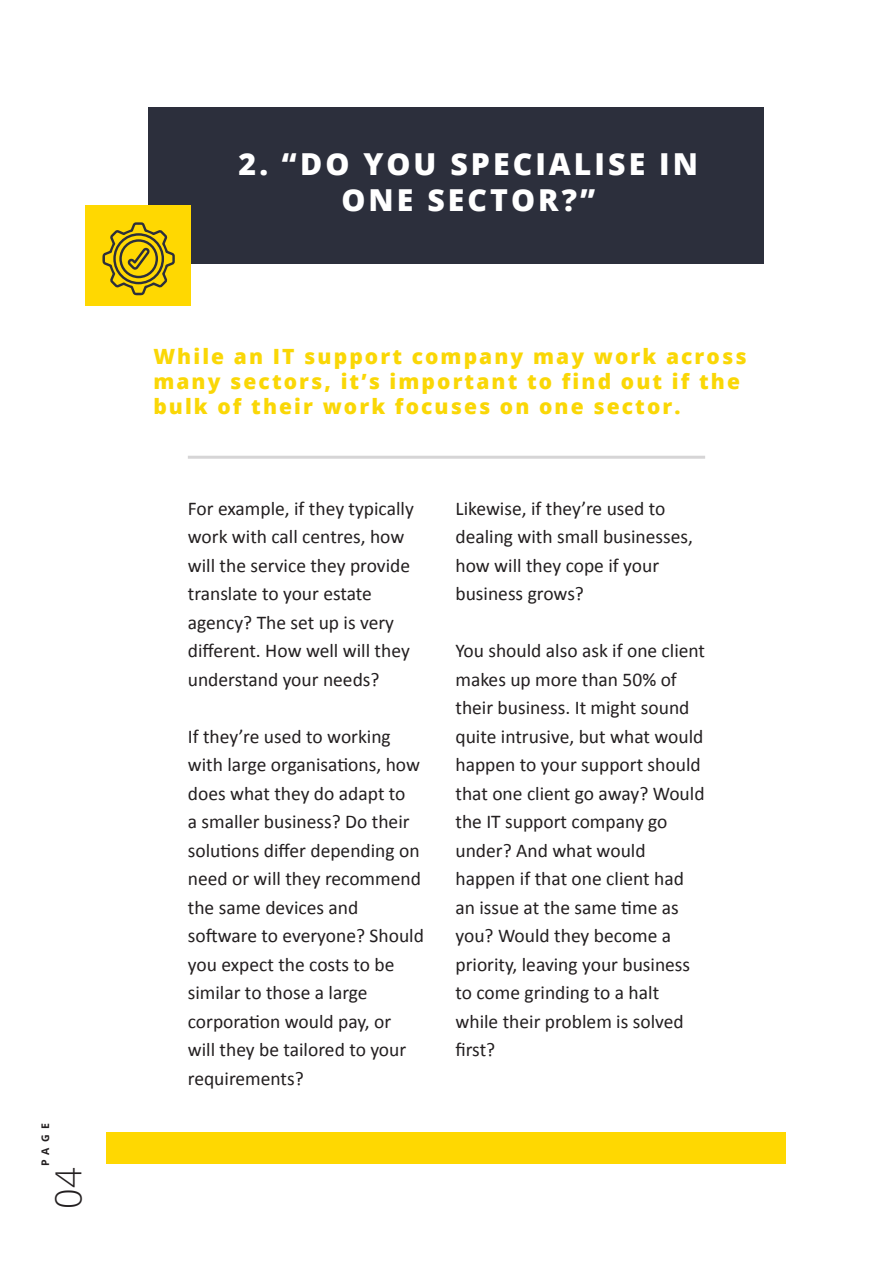
<style>
.page{position:relative;width:893px;height:1263px;background:#fff}
.page>*{position:absolute;margin:0;border:0;box-sizing:border-box;transform-origin:0 0}
.t1{font:300 36px "Open Sans";color:#231f20}
.t2{font:800 30.3px/36.3px "Open Sans";letter-spacing:.1em;color:#fff;text-align:center}
.t3{font:800 21px/25.2px "Open Sans";letter-spacing:.1em;color:#fad706}
.t4{font:19.5px/28.5px "Calibri";color:#231f20}
.t5{font:700 10.5px "Open Sans";color:#231f20}
</style>
<div class="page">
<div style="left:107px;top:1133px;width:679px;height:31px;background:#ffd801"></div>
<div style="left:148px;top:108px;width:616px;height:156px;background:#2c2f3c"></div>
<div style="left:85px;top:206px;width:106px;height:100px;background:#ffd801"></div>
<hr style="left:188px;top:456px;width:517px;height:3px;background:#d6d5d6">
<svg style="left:102px;top:222px;width:73px;height:73px"></svg>
<p class="t5" style="left:38px;top:1166px;width:45px;rotate:-90deg">PAGE</p>
<h1 class="t1" style="left:44px;top:1209px;width:43px;rotate:-90deg">04</h1>
<h2 class="t2" style="left:239px;top:144px;width:461px">2. “DO YOU SPECIALISE IN<br>ONE SECTOR?”</h2>
<p class="t3" style="left:153px;top:343px;width:595px">While an IT support company may work across many sectors, it’s important to find out if the bulk of their work focuses on one sector.</p>
<p class="t4" style="left:188px;top:494px;width:227px">For example, if they typically work with call centres, how will the service they provide translate to your estate agency? The set up is very different. How well will they understand your needs?</p>
<p class="t4" style="left:188px;top:722px;width:238px">If they’re used to working with large organisations, how does what they do adapt to<br>a smaller business? Do their solutions differ depending on need or will they recommend the same devices and software to everyone? Should you expect the costs to be similar to those a large corporation would pay, or<br>will they be tailored to your requirements?</p>
<p class="t4" style="left:455px;top:494px;width:239px">Likewise, if they’re used to dealing with small businesses, how will they cope if your business grows?</p>
<p class="t4" style="left:455px;top:637px;width:251px">You should also ask if one client makes up more than 50% of their business. It might sound quite intrusive, but what would happen to your support should that one client go away? Would the IT support company go under? And what would happen if that one client had an issue at the same time as you? Would they become a priority, leaving your business to come grinding to a halt while their problem is solved first?</p>
</div>
